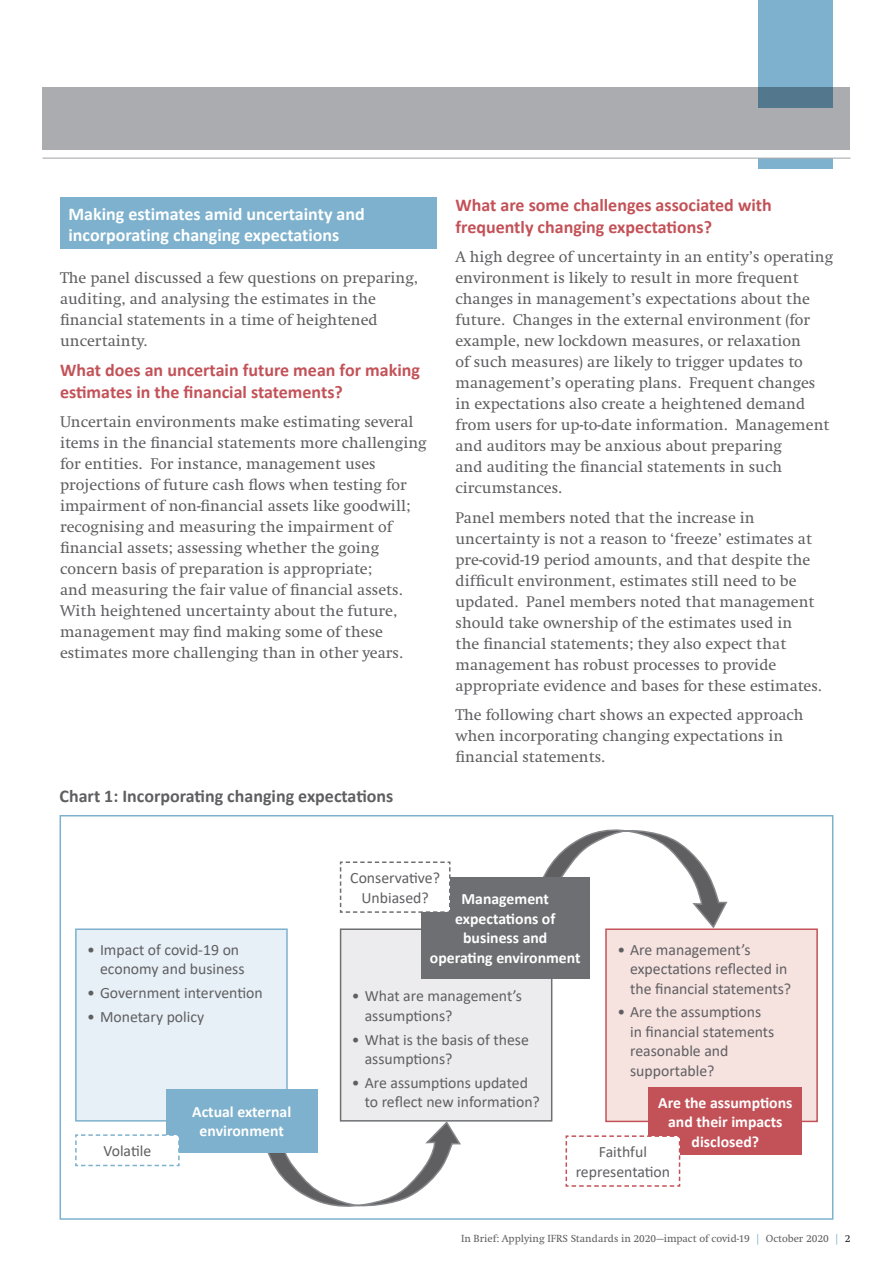
<style>
.page{position:relative;width:893px;height:1263px;background:#fff}
.page>*{position:absolute;margin:0;border:0;box-sizing:border-box;transform-origin:0 0}
.body_copy{font:700 18px/21.6px "Calibri";color:#c35258}
._1-3_headings{font:700 18px/21px "Calibri";color:#fff}
.subsubheading{font:700 18px/21.6px "Calibri";color:#c35258}
.Diagram_headings{font:700 18px "Calibri";color:#5f5f62}
.body_copy-2{font:15.75px/21px "Swift LT Pro";color:#5f5f62}
.graphic_copy{font:15.75px/19.5px "Calibri";color:#5f5f62}
.graphic_copy-2{font:700 15.75px/19.5px "Calibri";color:#fff;text-align:center}
.t1{font:10.5px "Swift LT Pro";color:#5f5f62}
.s1{color:#7db1cd}
.s2{color:#231f20}
</style>
<div class="page">
<div style="left:758px;top:158px;width:74px;height:11px;background:#7db1cd"></div>
<div style="left:43px;top:88px;width:807px;height:62px;background:#abacb0"></div>
<svg style="left:758px;top:0;width:74px;height:108px;background:#74a5c0"></svg>
<hr style="left:43px;top:158px;width:807px;height:1px;background:#abacb0">
<div style="left:60px;top:198px;width:377px;height:51px;background:#7db1cd"></div>
<div style="left:60px;top:815px;width:773px;height:405px;border:2px solid #7db1cd"></div>
<svg style="left:543px;top:829px;width:185px;height:101px"></svg>
<div style="left:606px;top:929px;width:211px;height:192px;background:#f6e2df"></div>
<div style="left:605px;top:928px;width:213px;height:194px;border:2px solid #c35258"></div>
<div style="left:341px;top:929px;width:211px;height:192px;background:#ececee"></div>
<div style="left:340px;top:928px;width:212px;height:193px;border:2px solid #6e6f72"></div>
<div style="left:648px;top:1087px;width:154px;height:68px;background:#c35258"></div>
<svg style="left:565px;top:1135px;width:116px;height:52px"></svg>
<div style="left:76px;top:929px;width:211px;height:192px;background:#e7f0f6"></div>
<div style="left:75px;top:928px;width:213px;height:193px;border:2px solid #7db1cd"></div>
<div style="left:421px;top:877px;width:168px;height:101px;background:#6e6f72"></div>
<svg style="left:339px;top:861px;width:112px;height:52px"></svg>
<svg style="left:260px;top:1120px;width:202px;height:87px"></svg>
<div style="left:166px;top:1089px;width:151px;height:63px;background:#7db1cd"></div>
<svg style="left:75px;top:1134px;width:105px;height:33px"></svg>
<p class="_1-3_headings" style="left:69px;top:203px;width:298px">Making estimates amid uncertainty and incorporating changing expectations</p>
<p class="body_copy-2" style="left:60px;top:267px;width:359px">The panel discussed a few questions on preparing, auditing, and analysing the estimates in the financial statements in a time of heightened uncertainty.</p>
<p class="body_copy" style="left:60px;top:359px;width:361px">What does an uncertain future mean for making estimates in the financial statements?</p>
<p class="body_copy-2" style="left:60px;top:411px;width:368px">Uncertain environments make estimating several items in the financial statements more challenging for entities. For instance, management uses projections of future cash flows when testing for impairment of non-financial assets like goodwill; recognising and measuring the impairment of financial assets; assessing whether the going concern basis of preparation is appropriate;<br>and measuring the fair value of financial assets.<br>With heightened uncertainty about the future, management may find making some of these estimates more challenging than in other years.</p>
<p class="Diagram_headings" style="left:60px;top:783px;width:335px">Chart 1: Incorporating changing expectations</p>
<p class="subsubheading" style="left:455px;top:194px;width:318px">What are some challenges associated with frequently changing expectations?</p>
<p class="body_copy-2" style="left:455px;top:247px;width:379px">A high degree of uncertainty in an entity’s operating environment is likely to result in more frequent changes in management’s expectations about the future. Changes in the external environment (for example, new lockdown measures, or relaxation<br>of such measures) are likely to trigger updates to management’s operating plans. Frequent changes in expectations also create a heightened demand from users for up-to-date information. Management and auditors may be anxious about preparing<br>and auditing the financial statements in such circumstances.</p>
<p class="body_copy-2" style="left:455px;top:507px;width:368px">Panel members noted that the increase in uncertainty is not a reason to ‘freeze’ estimates at pre-covid-19 period amounts, and that despite the difficult environment, estimates still need to be updated. Panel members noted that management should take ownership of the estimates used in<br>the financial statements; they also expect that management has robust processes to provide appropriate evidence and bases for these estimates.</p>
<p class="body_copy-2" style="left:455px;top:705px;width:350px">The following chart shows an expected approach when incorporating changing expectations in financial statements.</p>
<p class="graphic_copy" style="left:100px;top:939px;width:146px;text-indent:-13px">• Impact of covid-19 on economy and business</p>
<p class="graphic_copy" style="left:87px;top:982px;width:177px">• Government intervention</p>
<p class="graphic_copy" style="left:87px;top:1006px;width:119px">• Monetary policy</p>
<p class="graphic_copy" style="left:103px;top:1141px;width:49px">Volatile</p>
<p class="graphic_copy-2" style="left:192px;top:1102px;width:101px">Actual external environment</p>
<p class="graphic_copy" style="left:350px;top:868px;width:91px;text-align:center">Conservative?<br>Unbiased?</p>
<p class="graphic_copy-2" style="left:430px;top:889px;width:152px">Management expectations of business and operating environment</p>
<p class="graphic_copy" style="left:630px;top:939px;width:163px;text-indent:-13px">• Are management’s expectations reflected in the financial statements?</p>
<p class="graphic_copy" style="left:630px;top:1002px;width:146px;text-indent:-13px">• Are the assumptions in financial statements reasonable and supportable?</p>
<p class="graphic_copy" style="left:365px;top:986px;width:159px;text-indent:-13px">• What are management’s assumptions?</p>
<p class="graphic_copy" style="left:365px;top:1029px;width:166px;text-indent:-13px">• What is the basis of these assumptions?</p>
<p class="graphic_copy" style="left:365px;top:1072px;width:177px;text-indent:-13px">• Are assumptions updated to reflect new information?</p>
<p class="graphic_copy-2" style="left:658px;top:1093px;width:136px">Are the assumptions and their impacts disclosed?</p>
<p class="graphic_copy" style="left:576px;top:1142px;width:96px;text-align:center">Faithful representation</p>
<p class="t1" style="left:461px;top:1232px;width:391px">In Brief: Applying IFRS Standards in 2020—impact of covid-19 <span class="s1">|</span> October 2020 <span class="s1">|</span> <span class="s2">2</span></p>
</div>
